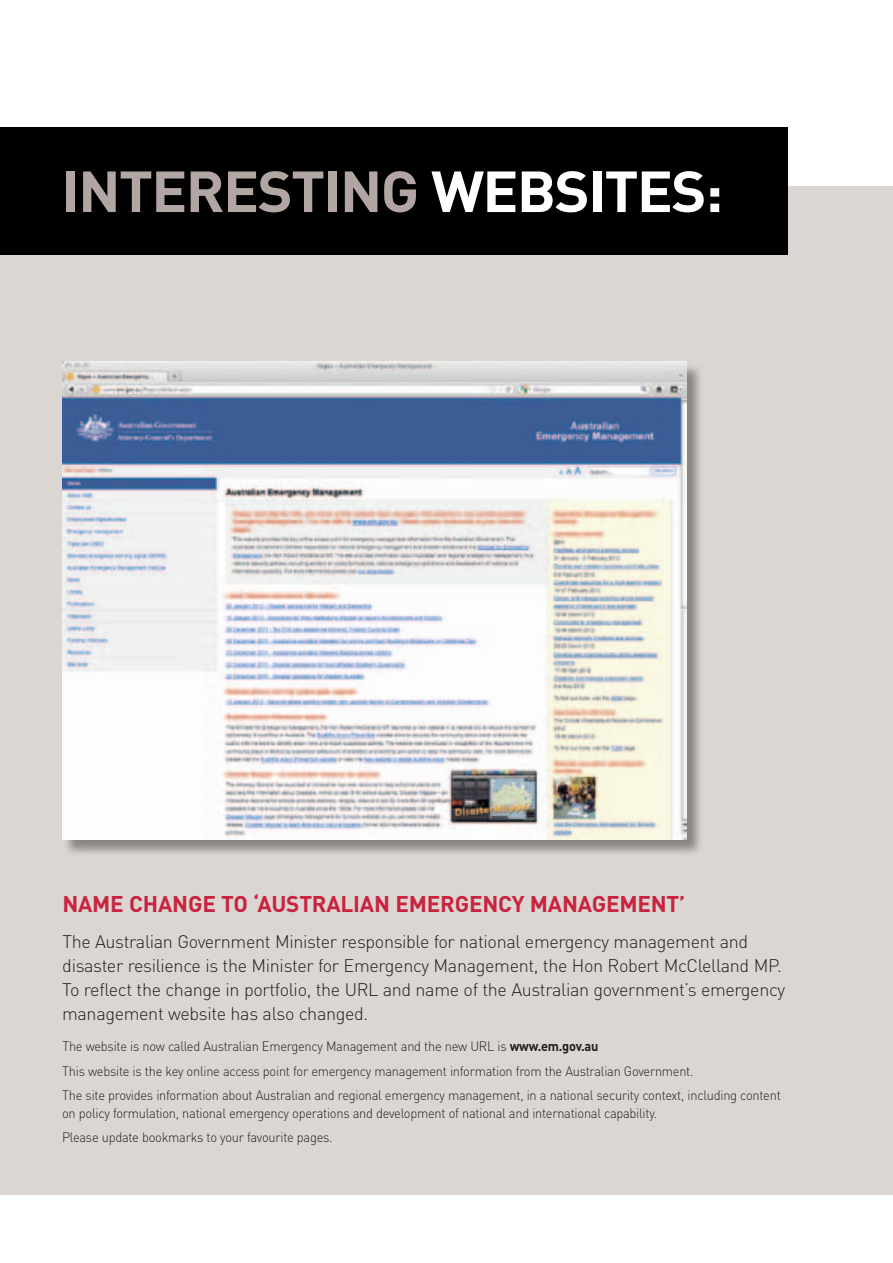
<style>
.page{position:relative;width:893px;height:1263px;background:#fff}
.page>*{position:absolute;margin:0;border:0;box-sizing:border-box;transform-origin:0 0}
.t1{font:700 57px "DIN";color:#b1a6a1;scale:1.05 1}
.t2{font:700 57px "DIN";color:#fff;scale:1.05 1}
.t3{font:700 22.5px "DIN";letter-spacing:-.01em;color:#c8233f}
.t4{font:300 18px/24px "DIN";letter-spacing:-.02em;color:#231f20}
.t5{font:300 13.5px/24.5px "DIN";letter-spacing:-.02em;color:#231f20;scale:.95 1}
.s1{font-weight:700}
</style>
<div class="page">
<div style="left:0;top:187px;width:893px;height:1008px;background:#dcd6d2"></div>
<div style="left:63px;top:362px;width:640px;height:494px;background:#231f20;opacity:.45"></div>
<img style="left:62px;top:361px;width:624px;height:478px">
<div style="left:0;top:128px;width:787px;height:127px;background:#000"></div>
<h1 class="t1" style="left:62px;top:154px;width:49px">INTERESTING</h1>
<h1 class="t2" style="left:431px;top:154px;width:80px">WEBSITES</h1>
<h1 class="t2" style="left:705px;top:154px;width:19px">:</h1>
<h2 class="t3" style="left:62px;top:889px;width:32px">NAME</h2>
<h2 class="t3" style="left:129px;top:889px;width:16px">CHANGE</h2>
<h2 class="t3" style="left:221px;top:889px;width:64px">TO ‘AUSTRALIAN</h2>
<h2 class="t3" style="left:395px;top:889px;width:29px">EMERGENCY</h2>
<h2 class="t3" style="left:530px;top:889px;width:34px">MANAGEMENT</h2>
<h2 class="t3" style="left:679px;top:889px;width:8px">’</h2>
<p class="t4" style="left:62px;top:930px;width:725px">The Australian Government Minister responsible for national emergency management and disaster resilience is the Minister for Emergency Management, the Hon Robert McClelland MP.<br>To reflect the change in portfolio, the URL and name of the Australian government’s emergency management website has also changed.</p>
<p class="t5" style="left:62px;top:1034px;width:758px">The website is now called Australian Emergency Management and the new URL is <span class="s1">WWW.EM.GOV.AU<br></span>This website is the key online access point for emergency management information from the Australian Government.<br>The site provides information about Australian and regional emergency management, in a national security context, including content</p>
<p class="t5" style="left:62px;top:1101px;width:628px">on policy formulation, national emergency operations and development of national and international capability.<br>Please update bookmarks to your favourite pages.</p>
</div>
